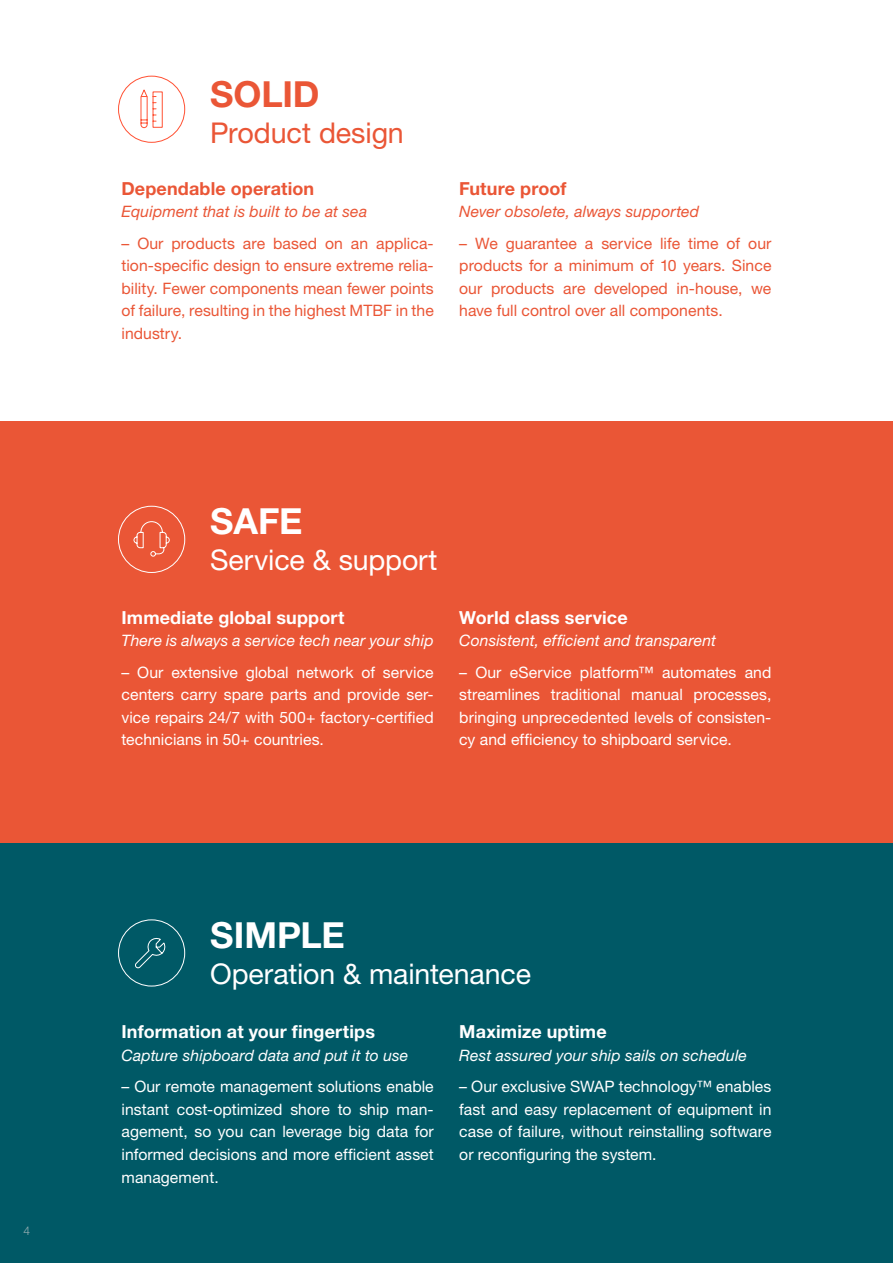
<style>
.page{position:relative;width:893px;height:1263px;background:#fff}
.page>*{position:absolute;margin:0;border:0;box-sizing:border-box;transform-origin:0 0}
.t1{font:700 36px "Helvetica Neue LT Pro";color:#fff}
.t2{font:700 36px "Helvetica Neue LT Pro";color:#ea5636}
.t3{font:28.65px "Helvetica Neue LT Pro";letter-spacing:-.005em;color:#ea5636}
.t4{font:28.5px "Helvetica Neue LT Pro";letter-spacing:-.005em;color:#fff}
.t5{font:700 18px "Helvetica Neue LT Pro";letter-spacing:.005em;color:#fff}
.t6{font:700 18px "Helvetica Neue LT Pro";letter-spacing:.01em;color:#ea5636}
.t7{font:15.75px/22.5px "Helvetica Neue LT Pro";letter-spacing:.005em;color:#fff;text-align:justify}
.t8{font:15.75px/22.5px "Helvetica Neue LT Pro";color:#ea5636;text-align:justify}
.t9{font:italic 15.75px "Helvetica Neue LT Pro";letter-spacing:.01em;color:#fff}
.t10{font:italic 15.75px "Helvetica Neue LT Pro";letter-spacing:.005em;color:#ea5636}
.t11{font:300 12px "Helvetica Neue LT Pro";color:#97aeb2}
</style>
<div class="page">
<div style="left:0;top:842px;width:893px;height:421px;background:#005966"></div>
<div style="left:0;top:422px;width:893px;height:420px;background:#ea5636"></div>
<svg style="left:118px;top:505px;width:68px;height:68px"></svg>
<svg style="left:118px;top:919px;width:68px;height:68px"></svg>
<svg style="left:118px;top:75px;width:68px;height:68px"></svg>
<p class="t11" style="left:24px;top:1224px;width:8px">4</p>
<h1 class="t2" style="left:210px;top:72px;width:111px">SOLID</h1>
<h2 class="t3" style="left:210px;top:115px;width:195px">Product design</h2>
<p class="t6" style="left:122px;top:177px;width:194px">Dependable operation</p>
<p class="t10" style="left:122px;top:202px;width:247px">Equipment that is built to be at sea</p>
<p class="t8" style="left:122px;top:232px;width:314px">– Our products are based on an applica&shy;tion-specific design to ensure extreme relia&shy;bility. Fewer components mean fewer points of failure, resulting in the highest MTBF in the industry.</p>
<p class="t6" style="left:459px;top:177px;width:109px">Future proof</p>
<p class="t10" style="left:459px;top:202px;width:241px">Never obsolete, always supported</p>
<p class="t8" style="left:459px;top:232px;width:314px">– We guarantee a service life time of our products for a minimum of 10 years. Since our products are developed in-house, we have full control over all components.</p>
<h1 class="t1" style="left:210px;top:499px;width:94px">SAFE</h1>
<h3 class="t4" style="left:210px;top:543px;width:229px">Service &amp; support</h3>
<p class="t5" style="left:122px;top:606px;width:224px">Immediate global support</p>
<p class="t9" style="left:122px;top:631px;width:314px">There is always a service tech near your ship</p>
<p class="t7" style="left:122px;top:660px;width:314px">– Our extensive global network of service centers carry spare parts and provide ser&shy;vice repairs 24/7 with 500+ factory-certified technicians in 50+ countries.</p>
<p class="t5" style="left:459px;top:606px;width:170px">World class service</p>
<p class="t9" style="left:459px;top:631px;width:258px">Consistent, efficient and transparent</p>
<p class="t7" style="left:459px;top:660px;width:314px">– Our eService platform™ automates and streamlines traditional manual processes, bringing unprecedented levels of consisten&shy;cy and efficiency to shipboard service.</p>
<h1 class="t1" style="left:210px;top:913px;width:136px">SIMPLE</h1>
<h3 class="t4" style="left:210px;top:957px;width:322px">Operation &amp; maintenance</h3>
<p class="t5" style="left:122px;top:1021px;width:255px">Information at your fingertips</p>
<p class="t9" style="left:122px;top:1046px;width:288px">Capture shipboard data and put it to use</p>
<p class="t7" style="left:122px;top:1075px;width:314px">– Our remote management solutions enable instant cost-optimized shore to ship man&shy;agement, so you can leverage big data for informed decisions and more efficient asset management.</p>
<p class="t5" style="left:459px;top:1021px;width:149px">Maximize uptime</p>
<p class="t9" style="left:459px;top:1046px;width:289px">Rest assured your ship sails on schedule</p>
<p class="t7" style="left:459px;top:1075px;width:314px">– Our exclusive SWAP technology™ enables fast and easy replacement of equipment in case of failure, without reinstalling software or reconfiguring the system.</p>
</div>
